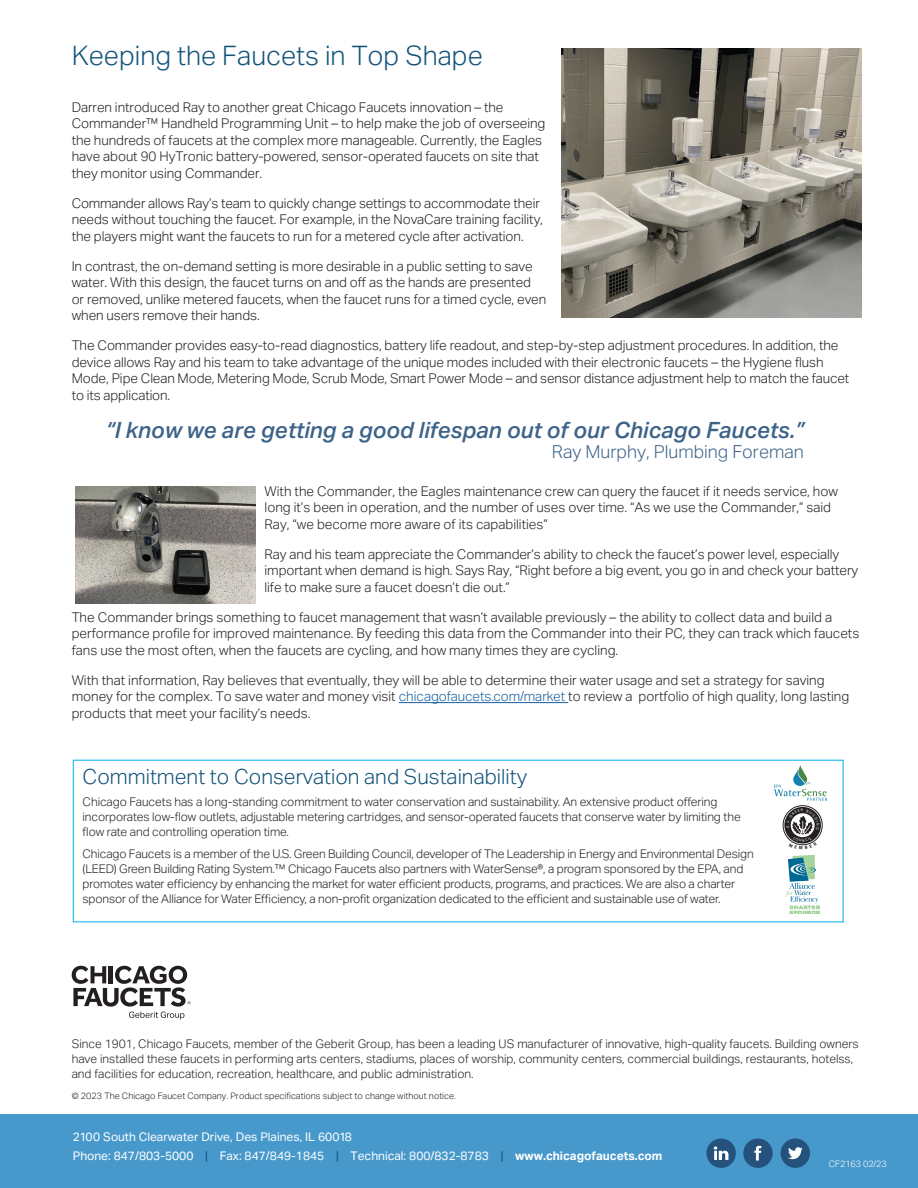
<style>
.page{position:relative;width:918px;height:1188px;background:#fff}
.page>*{position:absolute;margin:0;border:0;box-sizing:border-box;transform-origin:0 0}
.Internal_Headers{font:300 27px "Aktiv Grotesk Geberit";color:#13537b}
.Body_Text{font:italic 500 22.5px "Aktiv Grotesk Geberit";color:#3e6389}
.Internal_Headers-2{font:300 21px "Aktiv Grotesk Geberit";color:#13537b}
.Body_Text-2{font:300 18px "Aktiv Grotesk Geberit";color:#3e6389}
.Internal_Headers-3{font:300 13.5px/16.5px "Aktiv Grotesk Geberit";letter-spacing:-.005em;color:#231f20}
.Body_Text-3{font:300 13.5px/16.5px "Aktiv Grotesk Geberit";color:#231f20}
.Page_2_Headline{font:300 12px/15px "Aktiv Grotesk Geberit";letter-spacing:-.005em;color:#231f20}
.t1{font:12px/19.5px "Aktiv Grotesk Geberit";color:#fff}
.t2{font:300 9px "Aktiv Grotesk Geberit";color:#231f20}
.t3{font:300 9px "Aktiv Grotesk Geberit";letter-spacing:-.01em;color:#fff}
.s1{color:#175d9e}
.s2{color:#13537b}
.s3{font-weight:700}
</style>
<div class="page">
<div style="left:0;top:1115px;width:918px;height:73px;background:#4799cc"></div>
<div style="left:781px;top:1138px;width:29px;height:30px;background:#24527d;border-radius:50%"></div>
<svg style="left:788px;top:1147px;width:15px;height:12px"></svg>
<div style="left:743px;top:1138px;width:30px;height:30px;background:#24527d;border-radius:50%"></div>
<svg style="left:754px;top:1146px;width:8px;height:15px"></svg>
<div style="left:706px;top:1138px;width:30px;height:30px;background:#24527d;border-radius:50%"></div>
<svg style="left:714px;top:1146px;width:15px;height:14px"></svg>
<svg style="left:72px;top:966px;width:119px;height:53px"></svg>
<img style="left:561px;top:49px;width:300px;height:269px">
<hr style="left:399px;top:702px;width:169px;height:1px;background:#175d9e">
<svg style="left:774px;top:765px;width:53px;height:36px"></svg>
<svg style="left:783px;top:806px;width:39px;height:39px"></svg>
<div style="left:783px;top:805px;width:40px;height:40px;border:1px solid #231f20;border-radius:50%"></div>
<svg style="left:784px;top:807px;width:37px;height:36px"></svg>
<img style="left:75px;top:487px;width:181px;height:117px">
<svg style="left:785px;top:809px;width:35px;height:105px"></svg>
<p class="Internal_Headers" style="left:72px;top:40px;width:413px">Keeping the Faucets in Top Shape</p>
<p class="Internal_Headers-3" style="left:72px;top:99px;width:475px">Darren introduced Ray to another great Chicago Faucets innovation – the Commander™ Handheld Programming Unit – to help make the job of overseeing the hundreds of faucets at the complex more manageable. Currently, the Eagles have about 90 HyTronic battery-powered, sensor-operated faucets on site that they monitor using Commander.</p>
<p class="Internal_Headers-3" style="left:72px;top:195px;width:473px">Commander allows Ray’s team to quickly change settings to accommodate their needs without touching the faucet. For example, in the NovaCare training facility, the players might want the faucets to run for a metered cycle after activation.</p>
<p class="Internal_Headers-3" style="left:72px;top:258px;width:476px">In contrast, the on-demand setting is more desirable in a public setting to save water. With this design, the faucet turns on and off as the hands are presented or removed, unlike metered faucets, when the faucet runs for a timed cycle, even when users remove their hands.</p>
<p class="Internal_Headers-3" style="left:72px;top:337px;width:779px">The Commander provides easy-to-read diagnostics, battery life readout, and step-by-step adjustment procedures. In addition, the device allows Ray and his team to take advantage of the unique modes included with their electronic faucets – the Hygiene flush Mode, Pipe Clean Mode, Metering Mode, Scrub Mode, Smart Power Mode – and sensor distance adjustment help to match the faucet to its application.</p>
<p class="Body_Text" style="left:106px;top:417px;width:700px">“I know we are getting a good lifespan out of our Chicago Faucets.”</p>
<p class="Body_Text-2" style="left:552px;top:441px;width:254px">Ray Murphy, Plumbing Foreman</p>
<p class="Internal_Headers-3" style="left:265px;top:483px;width:575px">With the Commander, the Eagles maintenance crew can query the faucet if it needs service, how long it’s been in operation, and the number of uses over time. “As we use the Commander,” said<br>Ray, “we become more aware of its capabilities”</p>
<p class="Body_Text-3" style="left:265px;top:546px;width:595px">Ray and his team appreciate the Commander’s ability to check the faucet’s power level, especially important when demand is high. Says Ray, “Right before a big event, you go in and check your battery life to make sure a faucet doesn’t die out.”</p>
<p class="Body_Text-3" style="left:72px;top:609px;width:789px">The Commander brings something to faucet management that wasn’t available previously – the ability to collect data and build a performance profile for improved maintenance. By feeding this data from the Commander into their PC, they can track which faucets fans use the most often, when the faucets are cycling, and how many times they are cycling.</p>
<p class="Body_Text-3" style="left:72px;top:672px;width:779px">With that information, Ray believes that eventually, they will be able to determine their water usage and set a strategy for saving money for the complex. To save water and money visit <span class="s1">chicagofaucets.com/market</span> to review a portfolio of high quality, long lasting products that meet your facility’s needs.</p>
<p class="Internal_Headers-2" style="left:83px;top:765px;width:446px">Commitment to Conservation and Sustainability</p>
<p class="Page_2_Headline" style="left:83px;top:794px;width:660px">Chicago Faucets has a long-standing commitment to water conservation and sustainability. An extensive product offering incorporates low-flow outlets, adjustable metering cartridges, and sensor-operated faucets that conserve water by limiting the flow rate and controlling operation time.</p>
<p class="Page_2_Headline" style="left:83px;top:846px;width:673px">Chicago Faucets is a member of the U.S. Green Building Council, developer of The Leadership in Energy and Environmental Design (LEED) Green Building Rating System.™ Chicago Faucets also partners with WaterSense®, a program sponsored by the EPA, and promotes water efficiency by enhancing the market for water efficient products, programs, and practices. We are also a charter sponsor of the Alliance for Water Efficiency, a non-profit organization dedicated to the efficient and sustainable use of water.</p>
<p class="Page_2_Headline" style="left:72px;top:1036px;width:789px">Since 1901, Chicago Faucets, member of the Geberit Group, has been a leading US manufacturer of innovative, high-quality faucets. Building owners have installed these faucets in performing arts centers, stadiums, places of worship, community centers, commercial buildings, restaurants, hotelss, and facilities for education, recreation, healthcare, and public administration.</p>
<p class="t2" style="left:72px;top:1091px;width:386px">© 2023 The Chicago Faucet Company. Product specifications subject to change without notice.</p>
<p class="t1" style="left:73px;top:1127px;width:591px">2100 South Clearwater Drive, Des Plaines, IL 60018<br>Phone: 847/803-5000 <span class="s2">|</span> Fax: 847/849-1845 <span class="s2">|</span> Technical: 800/832-8783 <span class="s2">|</span> <span class="s3">www.chicagofaucets.com</span></p>
<p class="t3" style="left:829px;top:1159px;width:59px">CF2163 02/23</p>
</div>
